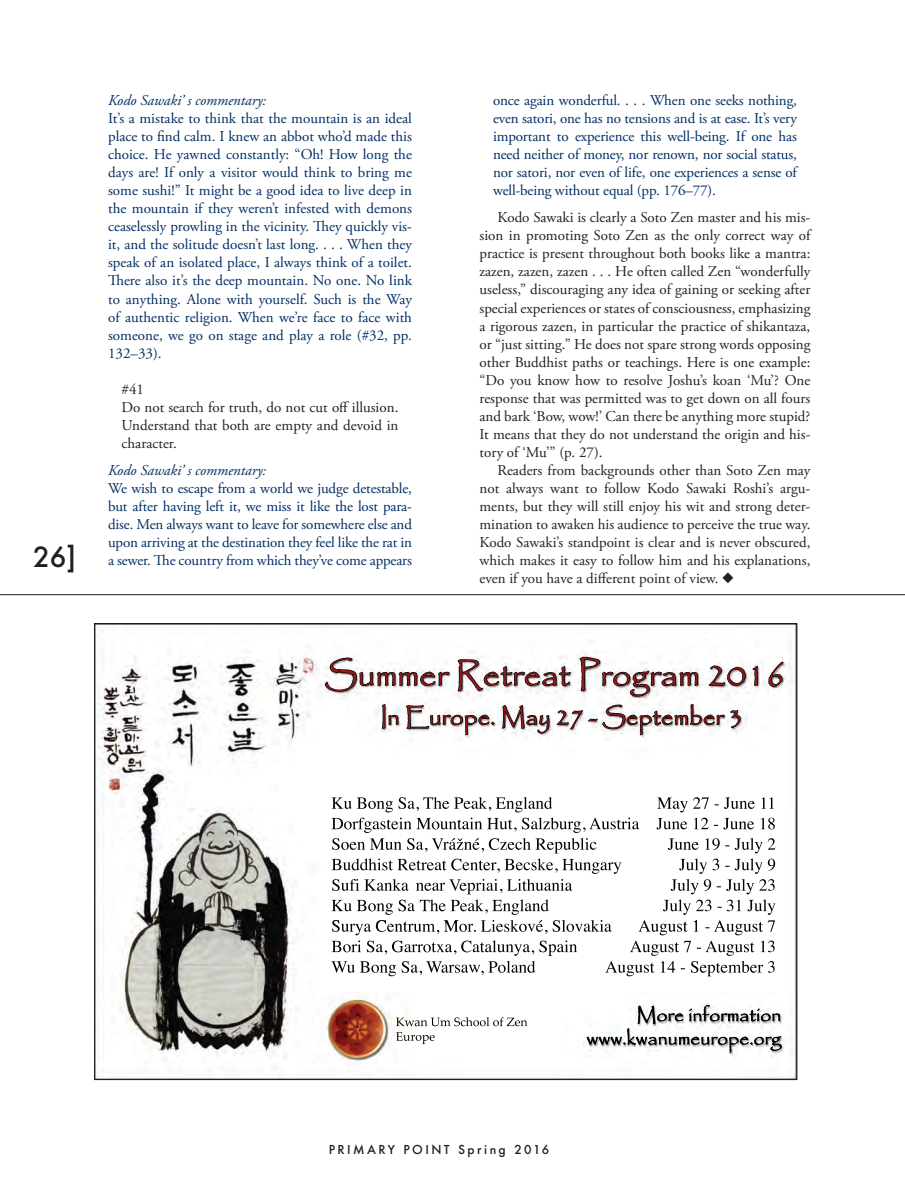
<style>
.page{position:relative;width:905px;height:1202px;background:#fff}
.page>*{position:absolute;margin:0;border:0;box-sizing:border-box;transform-origin:0 0}
.t1{font:500 27px "Futura";color:#231f20}
.t2{font:15px/18px "Adobe Garamond Pro";letter-spacing:-.01em;color:#002d63;text-align:justify}
.t3{font:15px/18px "Adobe Garamond Pro";color:#231f20;text-align:justify}
.t4{font:italic 15px "Adobe Garamond Pro";color:#002d63}
.t5{font:500 12px "Futura";letter-spacing:.2em;color:#231f20}
</style>
<div class="page">
<hr style="left:0;top:594px;width:904px;height:1px;background:#231f20">
<img style="left:97px;top:626px;width:698px;height:452px">
<img style="left:702px;top:1005px;width:7px;height:16px">
<img style="left:382px;top:704px;width:3px;height:25px">
<img style="left:579px;top:657px;width:6px;height:34px">
<h1 class="t1" style="left:33px;top:538px;width:44px">26]</h1>
<p class="t4" style="left:108px;top:92px;width:160px">Kodo Sawaki’ s commentary:</p>
<p class="t2" style="left:108px;top:110px;width:305px">It’s a mistake to think that the mountain is an ideal place to find calm. I knew an abbot who’d made this choice. He yawned constantly: “Oh! How long the days are! If only a visitor would think to bring me some sushi!” It might be a good idea to live deep in the mountain if they weren’t infested with demons ceaselessly prowling in the vicinity. They quickly vis&shy;it, and the solitude doesn’t last long. . . . When they speak of an isolated place, I always think of a toilet.<br>There also it’s the deep mountain. No one. No link to anything. Alone with yourself. Such is the Way of authentic religion. When we’re face to face with someone, we go on stage and play a role (#32, pp.<br>132–33).</p>
<p class="t3" style="left:122px;top:380px;width:278px;text-align:left">#41<br>Do not search for truth, do not cut off illusion.<br>Understand that both are empty and devoid in character.</p>
<p class="t4" style="left:108px;top:461px;width:160px">Kodo Sawaki’ s commentary:</p>
<p class="t2" style="left:108px;top:479px;width:305px">We wish to escape from a world we judge detestable, but after having left it, we miss it like the lost para&shy;dise. Men always want to leave for somewhere else and upon arriving at the destination they feel like the rat in a sewer. The country from which they’ve come appears</p>
<p class="t2" style="left:493px;top:92px;width:305px">once again wonderful. . . . When one seeks nothing, even satori, one has no tensions and is at ease. It’s very important to experience this well-being. If one has need neither of money, nor renown, nor social status, nor satori, nor even of life, one experiences a sense of well-being without equal (pp. 176–77).</p>
<p class="t3" style="left:479px;top:209px;width:332px;text-indent:18px">Kodo Sawaki is clearly a Soto Zen master and his mis&shy;sion in promoting Soto Zen as the only correct way of practice is present throughout both books like a mantra: zazen, zazen, zazen . . . He often called Zen “wonderfully useless,” discouraging any idea of gaining or seeking after special experiences or states of consciousness, emphasizing a rigorous zazen, in particular the practice of shikantaza, or “just sitting.” He does not spare strong words opposing other Buddhist paths or teachings. Here is one example: “Do you know how to resolve Joshu’s koan ‘Mu’? One response that was permitted was to get down on all fours and bark ‘Bow, wow!’ Can there be anything more stupid?<br>It means that they do not understand the origin and his&shy;tory of ‘Mu’” (p. 27).</p>
<p class="t3" style="left:479px;top:461px;width:332px;text-indent:18px">Readers from backgrounds other than Soto Zen may not always want to follow Kodo Sawaki Roshi’s argu&shy;ments, but they will still enjoy his wit and strong deter&shy;mination to awaken his audience to perceive the true way.<br>Kodo Sawaki’s standpoint is clear and is never obscured, which makes it easy to follow him and his explanations, even if you have a different point of view. ◆</p>
<p class="t5" style="left:329px;top:1141px;width:222px">PRIMARY POINT Spring 2016</p>
</div>
